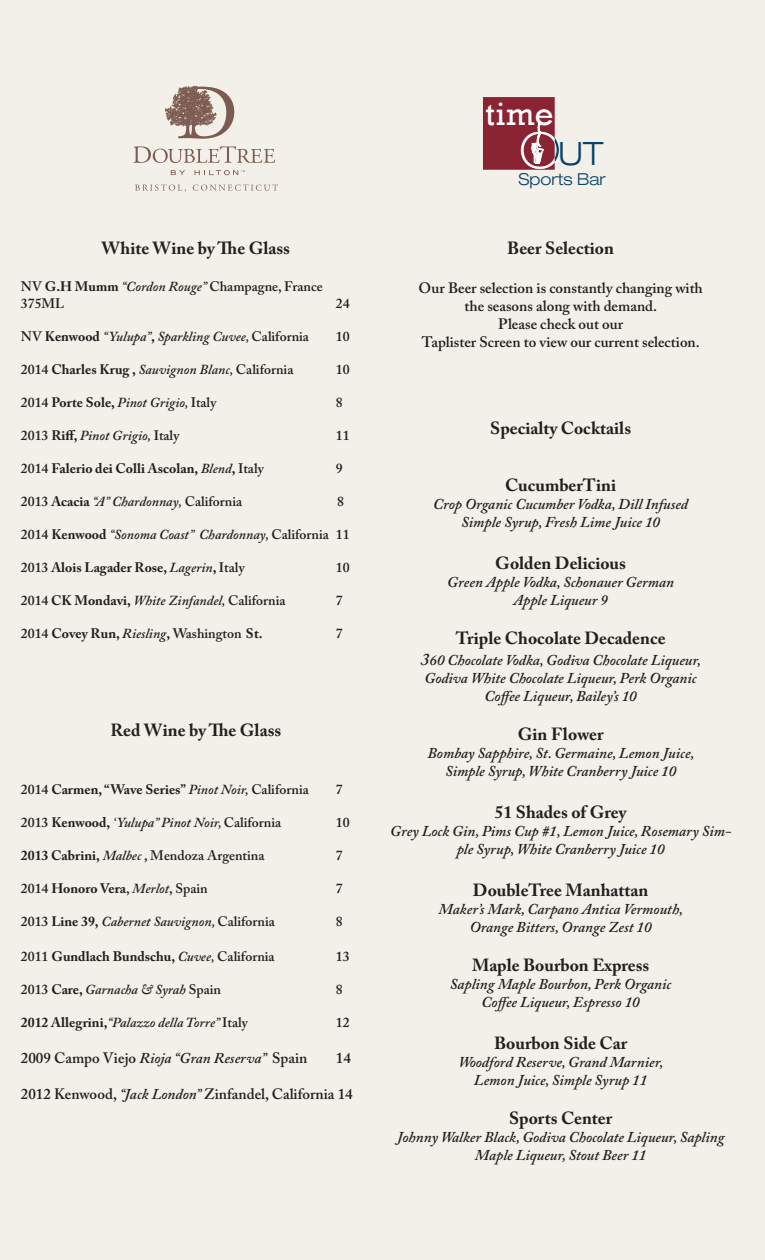
<style>
.page{position:relative;width:765px;height:1260px;background:#fff}
.page>*{position:absolute;margin:0;border:0;box-sizing:border-box;transform-origin:0 0}
.t1{font:32.75px "Rockwell";color:#fff}
.t2{font:300 expanded 32.25px "Helvetica Neue";color:#05436a}
.t3{font:700 17.5px "Adobe Caslon Pro";color:#231f20}
.t4{font:300 expanded 16.5px "Helvetica Neue";color:#05436a}
.t5{font:italic 600 15px/18px "Adobe Caslon Pro";color:#231f20;text-align:center}
.t6{font:600 15px/18px "Adobe Caslon Pro";color:#231f20;text-align:center}
.t7{font:italic 600 13.75px "Adobe Caslon Pro";color:#231f20}
.t8{font:600 13.75px/16.5px "Adobe Caslon Pro";color:#231f20}
.t9{font:700 13.75px "Adobe Caslon Pro";color:#231f20}
.s1{font-weight:700}
.s2{font-style:italic}
.s3{font-style:normal}
.s4{font-weight:700;font-style:normal}
.s5{font-weight:600}
.s6{font-weight:600;font-style:italic}
.s7{font-weight:100;font-size:49.62px;color:#fff}
.s8{font-size:17.5px}
</style>
<div class="page">
<svg style="left:483px;top:97px;width:76px;height:73px;background:#923644"></svg>
<svg style="left:165px;top:85px;width:69px;height:54px;background:#b5a39a"></svg>
<svg style="left:133px;top:146px;width:142px;height:17px;background:#d7cec5"></svg>
<svg style="left:171px;top:170px;width:14px;height:5px"></svg>
<svg style="left:195px;top:170px;width:50px;height:5px"></svg>
<svg style="left:135px;top:184px;width:51px;height:8px"></svg>
<svg style="left:193px;top:184px;width:85px;height:7px"></svg>
<p class="t3" style="left:102px;top:237px;width:190px">White Wine by The Glass</p>
<p class="t8" style="left:21px;top:278px;width:303px">NV <span class="s1">G.H Mumm</span> <span class="s2">“Cordon Rouge”</span> Champagne, France<br>375ML</p>
<p class="t8" style="left:336px;top:295px;width:15px">24</p>
<p class="t7" style="left:21px;top:328px;width:290px"><span class="s3">NV</span> <span class="s4">Kenwood</span> “Yulupa”<span class="s4">,</span> Sparkling Cuvee, <span class="s3">California</span></p>
<p class="t8" style="left:336px;top:328px;width:15px">10</p>
<p class="t7" style="left:21px;top:361px;width:274px"><span class="s3">2014</span> <span class="s4">Charles Krug ,</span> Sauvignon Blanc, <span class="s3">California</span></p>
<p class="t8" style="left:336px;top:361px;width:15px">10</p>
<p class="t7" style="left:21px;top:394px;width:197px"><span class="s3">2014</span> <span class="s4">Porte Sole,</span> Pinot Grigio, <span class="s3">Italy</span></p>
<p class="t8" style="left:336px;top:394px;width:8px">8</p>
<p class="t7" style="left:21px;top:427px;width:160px"><span class="s3">2013</span> <span class="s4">Riff,</span> Pinot Grigio, <span class="s3">Italy</span></p>
<p class="t8" style="left:336px;top:427px;width:15px">11</p>
<p class="t9" style="left:21px;top:460px;width:244px"><span class="s5">2014</span> Falerio dei Colli Ascolan, <span class="s6">Blend</span>, <span class="s5">Italy</span></p>
<p class="t8" style="left:336px;top:460px;width:8px">9</p>
<p class="t8" style="left:21px;top:493px;width:223px">2013 <span class="s1">Acacia</span> <span class="s2">“A” Chardonnay,</span> California</p>
<p class="t8" style="left:337px;top:493px;width:8px">8</p>
<p class="t7" style="left:21px;top:526px;width:330px"><span class="s3">2014</span> <span class="s4">Kenwood</span> “Sonoma Coast” Chardonnay, <span class="s3">California 11</span></p>
<p class="t9" style="left:21px;top:559px;width:225px"><span class="s5">2013</span> Alois Lagader Rose, <span class="s6">Lagerin</span>, <span class="s5">Italy</span></p>
<p class="t8" style="left:336px;top:559px;width:15px">10</p>
<p class="t7" style="left:21px;top:592px;width:266px"><span class="s3">2014</span> <span class="s4">CK Mondavi,</span> White Zinfandel, <span class="s3">California</span></p>
<p class="t8" style="left:336px;top:592px;width:8px">7</p>
<p class="t8" style="left:21px;top:625px;width:243px">2014 <span class="s1">Covey Run,</span> <span class="s2">Riesling</span><span class="s1">,</span> Washington <span class="s1">St.</span></p>
<p class="t8" style="left:336px;top:625px;width:8px">7</p>
<p class="t3" style="left:110px;top:720px;width:172px">Red Wine by The Glass</p>
<p class="t9" style="left:21px;top:782px;width:289px"><span class="s5">2014</span> Carmen, “Wave Series” <span class="s6">Pinot Noir,</span> <span class="s5">California</span></p>
<p class="t8" style="left:336px;top:781px;width:8px">7</p>
<p class="t7" style="left:21px;top:815px;width:262px"><span class="s3">2013</span> <span class="s4">Kenwood,</span> ‘Yulupa” Pinot Noir, <span class="s3">California</span></p>
<p class="t8" style="left:336px;top:814px;width:15px">10</p>
<p class="t8" style="left:21px;top:847px;width:245px"><span class="s1">2013 Cabrini,</span> <span class="s2">Malbec</span> , Mendoza Argentina</p>
<p class="t8" style="left:336px;top:847px;width:8px">7</p>
<p class="t8" style="left:21px;top:880px;width:188px">2014 <span class="s1">Honoro Vera</span>, <span class="s2">Merlot</span>, Spain</p>
<p class="t8" style="left:336px;top:880px;width:8px">7</p>
<p class="t7" style="left:21px;top:914px;width:256px"><span class="s3">2013</span> <span class="s4">Line 39,</span> Cabernet Sauvignon, <span class="s3">California</span></p>
<p class="t8" style="left:336px;top:913px;width:8px">8</p>
<p class="t9" style="left:21px;top:948px;width:255px"><span class="s5">2011</span> Gundlach Bundschu, <span class="s6">Cuvee,</span> <span class="s5">California</span></p>
<p class="t8" style="left:336px;top:948px;width:15px">13</p>
<p class="t7" style="left:21px;top:981px;width:202px"><span class="s3">2013</span> <span class="s4">Care,</span> Garnacha &amp; Syrah <span class="s3">Spain</span></p>
<p class="t8" style="left:336px;top:981px;width:8px">8</p>
<p class="t7" style="left:21px;top:1014px;width:228px"><span class="s4">2012 Allegrini,</span>“Palazzo della Torre” <span class="s3">Italy</span></p>
<p class="t8" style="left:336px;top:1014px;width:15px">12</p>
<p class="t6" style="left:21px;top:1049px;width:288px">2009 Campo Viejo <span class="s2">Rioja “Gran Reserva”</span> Spain</p>
<p class="t6" style="left:336px;top:1049px;width:16px">14</p>
<p class="t6" style="left:21px;top:1085px;width:333px">2012 Kenwood, <span class="s2">“Jack London”</span> Zinfandel, California 14</p>
<p class="t1" style="left:485px;top:95px;width:70px">time</p>
<p class="t2" style="left:520px;top:134px;width:85px"><span class="s7">O</span>UT</p>
<p class="t4" style="left:518px;top:169px;width:89px">Sports Bar</p>
<p class="t3" style="left:507px;top:237px;width:108px">Beer Selection</p>
<p class="t6" style="left:418px;top:279px;width:286px">Our Beer selection is constantly changing with the seasons along with demand.<br>Please check out our<br>Taplister Screen to view our current selection.</p>
<p class="t3" style="left:490px;top:418px;width:142px">Specialty Cocktails</p>
<p class="t3" style="left:505px;top:475px;width:113px">CucumberTini</p>
<p class="t5" style="left:433px;top:495px;width:257px">Crop Organic Cucumber Vodka, Dill Infused<br>Simple Syrup, Fresh Lime Juice 10</p>
<p class="t3" style="left:495px;top:553px;width:132px">Golden Delicious</p>
<p class="t5" style="left:447px;top:573px;width:228px">Green Apple Vodka, Schonauer German<br>Apple Liqueur 9</p>
<p class="t3" style="left:456px;top:628px;width:211px">Triple Chocolate Decadence</p>
<p class="t5" style="left:421px;top:651px;width:282px"><span class="s8">3</span>60 Chocolate Vodka, Godiva Chocolate Liqueur,<br>Godiva White Chocolate Liqueur, Perk Organic<br>Coffee Liqueur, Bailey’s 10</p>
<p class="t3" style="left:518px;top:724px;width:87px">Gin Flower</p>
<p class="t5" style="left:428px;top:744px;width:268px">Bombay Sapphire, St. Germaine, Lemon Juice,<br>Simple Syrup, White Cranberry Juice 10</p>
<p class="t3" style="left:495px;top:802px;width:133px">51 Shades of Grey</p>
<p class="t5" style="left:390px;top:822px;width:343px">Grey Lock Gin, Pims Cup #1, Lemon Juice, Rosemary Sim&shy;ple Syrup, White Cranberry Juice 10</p>
<p class="t3" style="left:473px;top:880px;width:177px">DoubleTree Manhattan</p>
<p class="t5" style="left:439px;top:900px;width:246px">Maker’s Mark, Carpano Antica Vermouth,<br>Orange Bitters, Orange Zest 10</p>
<p class="t3" style="left:472px;top:955px;width:179px">Maple Bourbon Express</p>
<p class="t5" style="left:450px;top:975px;width:223px">Sapling Maple Bourbon, Perk Organic<br>Coffee Liqueur, Espresso 10</p>
<p class="t3" style="left:494px;top:1033px;width:134px">Bourbon Side Car</p>
<p class="t5" style="left:459px;top:1053px;width:206px">Woodford Reserve, Grand Marnier,<br>Lemon Juice, Simple Syrup 11</p>
<p class="t3" style="left:509px;top:1108px;width:105px">Sports Center</p>
<p class="t5" style="left:397px;top:1128px;width:329px">Johnny Walker Black, Godiva Chocolate Liqueur, Sapling<br>Maple Liqueur, Stout Beer 11</p>
</div>
